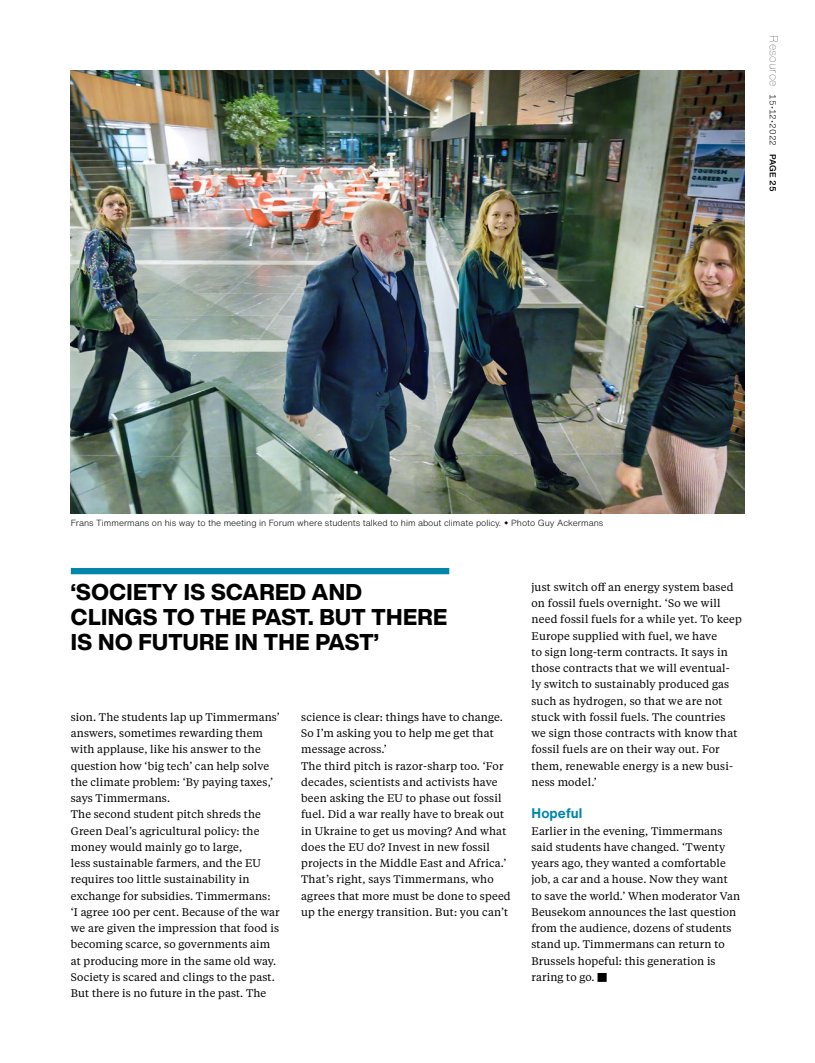
<style>
.page{position:relative;width:815px;height:1063px;background:#fff}
.page>*{position:absolute;margin:0;border:0;box-sizing:border-box;transform-origin:0 0}
.Streamer_HND_XBold{font:800 22.5px/25px "Helvetica Now Display";letter-spacing:.02em;color:#000}
.Tussenkopje_HNT_bold{font:700 13.75px "Helvetica Now Text";letter-spacing:.01em;color:#0086a8}
.Plat_Tiempos{font:11px/16.2px "Tiempos Text";letter-spacing:.01em;color:#000}
.Fotobijschtift___cre{font:300 8.75px "Helvetica Now Text";color:#000}
.s1{font-weight:100;font-size:11.25px}
.s2{font-weight:500}
.s3{font-family:"Helvetica Now Display";font-weight:300;font-size:10px}
</style>
<div class="page">
<img style="left:71px;top:71px;width:673px;height:443px">
<div style="left:71px;top:568px;width:378px;height:6px;background:#0086a8"></div>
<p class="Fotobijschtift___cre" style="left:779px;top:35px;width:158px;rotate:90deg"><span class="s1">Resource</span> 15•12•2022 <span class="s2">PAGE 25</span></p>
<p class="Fotobijschtift___cre" style="left:71px;top:516px;width:534px">Frans Timmermans on his way to the meeting in Forum where students talked to him about climate policy. Photo Guy Ackermans</p>
<p class="Streamer_HND_XBold" style="left:71px;top:579px;width:378px">‘SOCIETY IS SCARED AND<br>CLINGS TO THE PAST. BUT THERE<br>IS NO FUTURE IN THE PAST’</p>
<p class="Plat_Tiempos" style="left:71px;top:708px;width:210px">sion. The students lap up Timmermans’ answers, sometimes rewarding them with applause, like his answer to the question how ‘big tech’ can help solve the climate problem: ‘By paying taxes,’ says Timmermans.</p>
<p class="Plat_Tiempos" style="left:71px;top:806px;width:210px">The second student pitch shreds the Green Deal’s agricultural policy: the money would mainly go to large,<br>less sustainable farmers, and the EU requires too little sustainability in exchange for subsidies. Timmermans: ‘I agree 100 per cent. Because of the war we are given the impression that food is becoming scarce, so governments aim at producing more in the same old way.<br>Society is scared and clings to the past.<br>But there is no future in the past. The</p>
<p class="Plat_Tiempos" style="left:301px;top:708px;width:203px">science is clear: things have to change.<br>So I’m asking you to help me get that message across.’</p>
<p class="Plat_Tiempos" style="left:301px;top:757px;width:211px">The third pitch is razor-sharp too. ‘For decades, scientists and activists have been asking the EU to phase out fossil fuel. Did a war really have to break out in Ukraine to get us moving? And what does the EU do? Invest in new fossil projects in the Middle East and Africa.’ That’s right, says Timmermans, who agrees that more must be done to speed up the energy transition. But: you can’t</p>
<p class="Plat_Tiempos" style="left:531px;top:578px;width:212px">just switch off an energy system based on fossil fuels overnight. ‘So we will need fossil fuels for a while yet. To keep Europe supplied with fuel, we have<br>to sign long-term contracts. It says in those contracts that we will eventual&shy;ly switch to sustainably produced gas such as hydrogen, so that we are not stuck with fossil fuels. The countries we sign those contracts with know that fossil fuels are on their way out. For them, renewable energy is a new busi&shy;ness model.’</p>
<p class="Tussenkopje_HNT_bold" style="left:531px;top:803px;width:52px">Hopeful</p>
<p class="Plat_Tiempos" style="left:531px;top:822px;width:210px">Earlier in the evening, Timmermans said students have changed. ‘Twenty years ago, they wanted a comfortable job, a car and a house. Now they want to save the world.’ When moderator Van Beusekom announces the last question from the audience, dozens of students stand up. Timmermans can return to Brussels hopeful: this generation is raring to go. <span class="s3">■</span></p>
</div>
